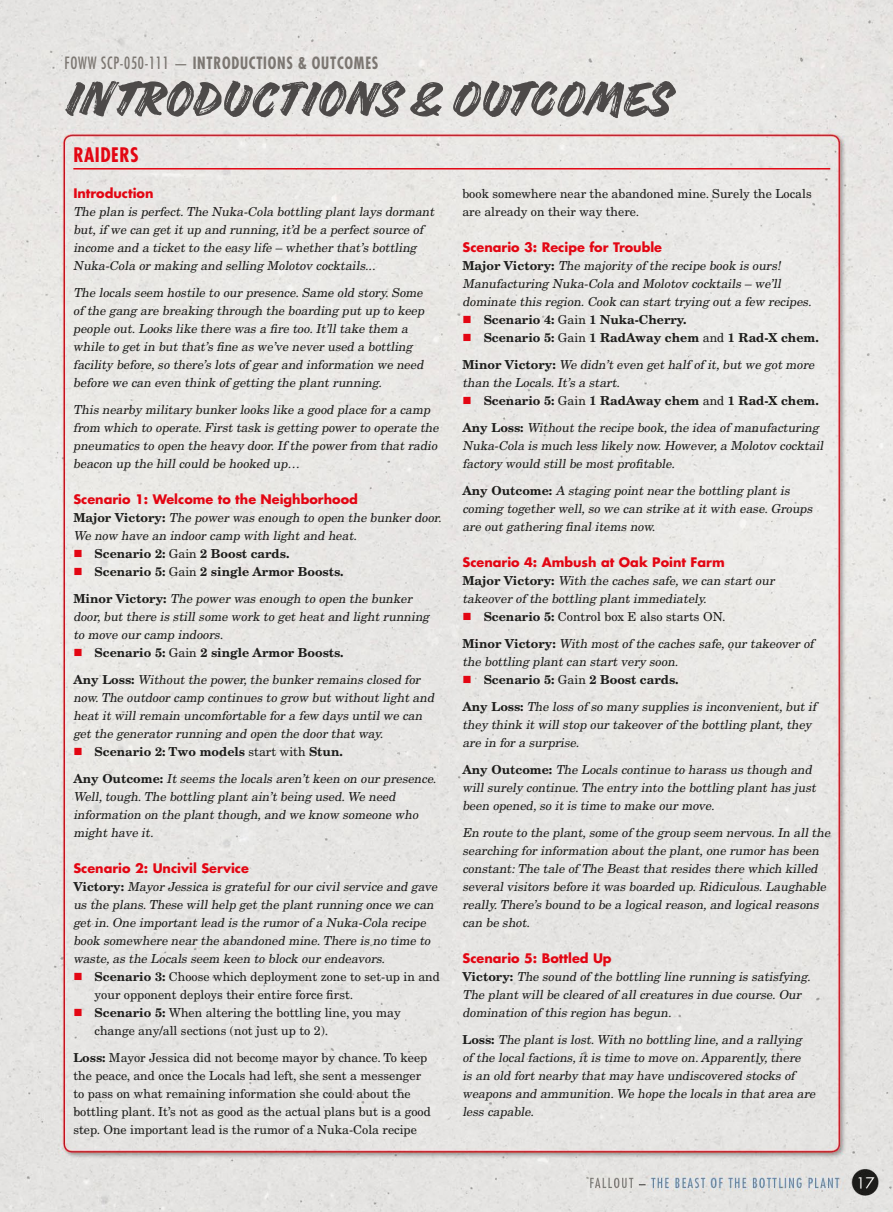
<style>
.page{position:relative;width:893px;height:1212px;background:#e7e6e4}
.page>*{position:absolute;margin:0;border:0;box-sizing:border-box;transform-origin:0 0}
.t1{font:57px "Handelson Two";letter-spacing:.01em;color:#4d4a49}
.t2{font:700 condensed 19.5px "Futura Std";letter-spacing:.025em;color:#e30613}
.t3{font:700 condensed 16.5px "Futura Std";letter-spacing:.05em;color:#7c7772;scale:.9 1}
.t4{font:700 12.9px "Futura Std";color:#e30613}
.t5{font:italic 12.3px/18px "New Century Schlbk LT Std";color:#1d1d1b}
.t6{font:12.3px/18px "New Century Schlbk LT Std";color:#1d1d1b}
.t7{font:700 12.3px/27px "New Century Schlbk LT Std";color:#1d1d1b}
.s1{font-weight:400}
.s2{font-weight:700;font-style:normal}
.s3{color:#e30613}
.s4{font-weight:400;font-style:italic}
.s5{font-style:normal}
.s6{font-weight:700}
</style>
<div class="page">
<hr style="left:73px;top:168px;width:757px;height:1px;background:#e30613">
<h3 class="t3" style="left:65px;top:53px;width:350px"><span class="s1">FOWW SCP-050-111 —</span> INTRODUCTIONS &amp; OUTCOMES</h3>
<h1 class="t1" style="left:65px;top:67px;width:608px">INTRODUCTIONS &amp; OUTCOMES</h1>
<h2 class="t2" style="left:73px;top:143px;width:67px">RAIDERS</h2>
<p class="t4" style="left:73px;top:185px;width:82px">Introduction</p>
<p class="t5" style="left:73px;top:203px;width:365px">The plan is perfect.The Nuka-Cola bottling plant lays dormant but,if we can get it up and running,it’d be a perfect source of income and a ticket to the easy life – whether that’s bottling Nuka-Cola or making and selling Molotov cocktails...</p>
<p class="t5" style="left:73px;top:284px;width:355px">The locals seem hostile to our presence.Same old story.Some of the gang are breaking through the boarding put up to keep people out.Looks like there was a fire too.It’ll take them a while to get in but that’s fine as we’ve never used a bottling facility before,so there’s lots of gear and information we need before we can even think of getting the plant running.</p>
<p class="t5" style="left:73px;top:401px;width:370px">This nearby military bunker looks like a good place for a camp from which to operate.First task is getting power to operate the pneumatics to open the heavy door.If the power from that radio beacon up the hill could be hooked up…</p>
<p class="t4" style="left:73px;top:491px;width:286px">Scenario 1: Welcome to the Neighborhood</p>
<p class="t5" style="left:73px;top:509px;width:372px"><span class="s2">M aj o r Vi c t o r y :</span> The power was enough to open the bunker door.<br>We now have an indoor camp with light and heat.</p>
<p class="t7" style="left:73px;top:540px;width:218px"><span class="s3">■</span> Scenario 2: <span class="s1">Gain</span> 2 Boost cards.</p>
<p class="t7" style="left:73px;top:558px;width:343px"><span class="s3">■</span> Scenario 5: <span class="s1">Gain</span> 2 single Armor Boosts.<br>M i n o r Vi c t o r y : <span class="s4">The power was enough to open the bunker</span></p>
<p class="t5" style="left:73px;top:608px;width:360px">door,but there is still some work to get heat and light running to move our camp indoors.</p>
<p class="t5" style="left:73px;top:639px;width:351px;line-height:27px"><span class="s3">■</span> <span class="s2">Scenario 5:</span> <span class="s5">Gain</span> <span class="s2">2 single Armor Boosts.<br>A n y L o s s :</span> Without the power,the bunker remains closed for</p>
<p class="t5" style="left:73px;top:689px;width:365px">now.The outdoor camp continues to grow but without light and heat it will remain uncomfortable for a few days until we can get the generator running and open the door that way.</p>
<p class="t5" style="left:73px;top:738px;width:367px;line-height:27px"><span class="s3">■</span> <span class="s2">Scenario 2: Two models</span> <span class="s5">start with</span> <span class="s2">Stun.<br>An y O u t c o m e :</span> It seems the locals aren’t keen on our presence.</p>
<p class="t5" style="left:73px;top:788px;width:349px">Well,tough.The bottling plant ain’t being used.We need information on the plant though,and we know someone who might have it.</p>
<p class="t4" style="left:73px;top:860px;width:177px">Scenario 2: Uncivil Service</p>
<p class="t5" style="left:73px;top:878px;width:368px"><span class="s2">V i c t o r y :</span> Mayor Jessica is grateful for our civil service and gave us the plans.These will help get the plant running once we can get in.One important lead is the rumor of a Nuka-Cola recipe book somewhere near the abandoned mine.There is no time to waste,as the Locals seem keen to block our endeavors.</p>
<p class="t6" style="left:95px;top:968px;width:347px;text-indent:-21px"><span class="s3">■</span> <span class="s6">Scenario 3:</span> Choose which deployment zone to set-up in and your opponent deploys their entire force first.</p>
<p class="t6" style="left:95px;top:1004px;width:308px;text-indent:-21px"><span class="s3">■</span> <span class="s6">Scenario 5:</span> When altering the bottling line, you may change any/all sections (not just up to 2).</p>
<p class="t6" style="left:73px;top:1049px;width:359px"><span class="s6">Loss:</span> Mayor Jessica did not become mayor by chance. To keep the peace, and once the Locals had left, she sent a messenger to pass on what remaining information she could about the bottling plant. It’s not as good as the actual plans but is a good step. One important lead is the rumor of a Nuka-Cola recipe</p>
<p class="t6" style="left:462px;top:185px;width:351px">book somewhere near the abandoned mine. Surely the Locals are already on their way there.</p>
<p class="t4" style="left:462px;top:239px;width:201px">Scenario 3: Recipe for Trouble</p>
<p class="t5" style="left:462px;top:257px;width:353px"><span class="s2">M aj o r Vi c t o r y :</span> The majority of the recipe book is ours!<br>Manufacturing Nuka-Cola and Molotov cocktails – we’ll dominate this region.Cook can start trying out a few recipes.</p>
<p class="t7" style="left:462px;top:306px;width:226px"><span class="s3">■</span> Scenario 4: <span class="s1">Gain</span> 1 Nuka-Cherry.</p>
<p class="t7" style="left:462px;top:324px;width:358px"><span class="s3">■</span> Scenario 5: <span class="s1">Gain</span> 1 RadAway chem <span class="s1">and</span> 1 Rad-X chem.<br>M i n o r Vi c t o r y : <span class="s4">We didn’t even get half of it,but we got more</span></p>
<p class="t5" style="left:462px;top:374px;width:162px">than the Locals.It’s a start.</p>
<p class="t5" style="left:462px;top:387px;width:361px;line-height:27px"><span class="s3">■</span> <span class="s2">Scenario 5:</span> <span class="s5">Gain</span> <span class="s2">1 RadAway chem</span> <span class="s5">and</span> <span class="s2">1 Rad-X chem.<br>A n y L o s s :</span> Without the recipe book,the idea of manufacturing</p>
<p class="t5" style="left:462px;top:437px;width:365px">Nuka-Cola is much less likely now.However,a Molotov cocktail factory would still be most profitable.</p>
<p class="t5" style="left:462px;top:482px;width:354px"><span class="s2">A n y O u t c o m e :</span> A staging point near the bottling plant is coming together well,so we can strike at it with ease.Groups are out gathering final items now.</p>
<p class="t4" style="left:462px;top:554px;width:264px">Scenario 4: Ambush at Oak Point Farm</p>
<p class="t5" style="left:462px;top:572px;width:316px"><span class="s2">M aj o r Vi c t o r y :</span> With the caches safe,we can start our takeover of the bottling plant immediately.</p>
<p class="t5" style="left:462px;top:603px;width:353px;line-height:27px"><span class="s3">■</span> <span class="s2">Scenario 5:</span> <span class="s5">Control box E also starts ON.<br></span><span class="s2">M i n o r Vi c t o r y :</span> With most of the caches safe,our takeover of</p>
<p class="t5" style="left:462px;top:653px;width:220px">the bottling plant can start very soon.</p>
<p class="t5" style="left:462px;top:666px;width:355px;line-height:27px"><span class="s3">■</span> <span class="s2">Scenario 5:</span> <span class="s5">Gain</span> <span class="s2">2 Boost cards.<br>A n y L o s s :</span> The loss of so many supplies is inconvenient,but if</p>
<p class="t5" style="left:462px;top:716px;width:353px">they think it will stop our takeover of the bottling plant,they are in for a surprise.</p>
<p class="t5" style="left:462px;top:761px;width:358px"><span class="s2">A n y O u t c o m e :</span> The Locals continue to harass us though and will surely continue.The entry into the bottling plant has just been opened,so it is time to make our move.</p>
<p class="t5" style="left:462px;top:824px;width:372px">En route to the plant,some of the group seem nervous.In all the searching for information about the plant,one rumor has been constant:The tale of The Beast that resides there which killed several visitors before it was boarded up.Ridiculous.Laughable really.There’s bound to be a logical reason,and logical reasons can be shot.</p>
<p class="t4" style="left:462px;top:950px;width:151px">Scenario 5: Bottled Up</p>
<p class="t5" style="left:462px;top:968px;width:352px"><span class="s2">V i c t o r y :</span> The sound of the bottling line running is satisfying.<br>The plant will be cleared of all creatures in due course.Our domination of this region has begun.</p>
<p class="t5" style="left:462px;top:1031px;width:357px"><span class="s2">L o s s :</span> The plant is lost.With no bottling line,and a rallying<br>of the local factions,it is time to move on.Apparently,there is an old fort nearby that may have undiscovered stocks of weapons and ammunition.We hope the locals in that area are less capable.</p>
</div>
